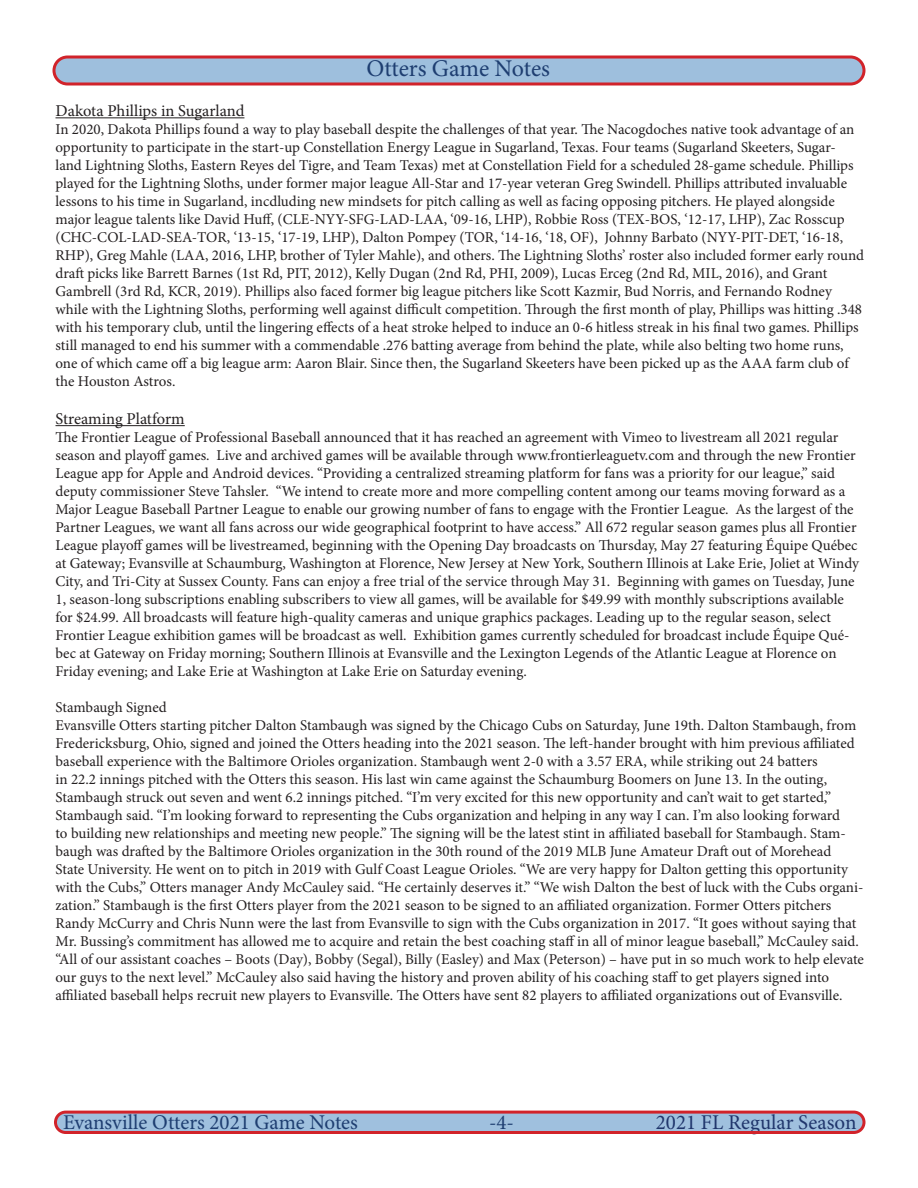
<style>
.page{position:relative;width:918px;height:1188px;background:#fff}
.page>*{position:absolute;margin:0;border:0;box-sizing:border-box;transform-origin:0 0}
.t1{font:24px "Minion Pro";letter-spacing:-.005em;color:#1e3e71}
.t2{font:21px "Minion Pro";color:#1e3e71}
.t3{font:21px "Minion Pro";color:#20366c}
.t4{font:16.5px "Minion Pro";color:#231f20}
.t5{font:15px/18px "Minion Pro";color:#231f20}
</style>
<div class="page">
<div style="left:54px;top:57px;width:810px;height:27px;background:#9ebfdd;border-radius:14px"></div>
<div style="left:52px;top:56px;width:814px;height:30px;border:3px solid #d1232a;border-radius:14px"></div>
<div style="left:55px;top:1112px;width:809px;height:21px;background:#9fc0de;border-radius:10px"></div>
<div style="left:54px;top:1111px;width:812px;height:23px;border:3px solid #d1232a;border-radius:10px"></div>
<hr style="left:56px;top:117px;width:188px;height:1px;background:#231f20">
<hr style="left:56px;top:425px;width:129px;height:1px;background:#231f20">
<p class="t1" style="left:366px;top:52px;width:185px">Otters Game Notes</p>
<p class="t4" style="left:56px;top:100px;width:190px">Dakota Phillips in Sugarland</p>
<p class="t5" style="left:56px;top:120px;width:810px">In 2020, Dakota Phillips found a way to play baseball despite the challenges of that year. The Nacogdoches native took advantage of an opportunity to participate in the start-up Constellation Energy League in Sugarland, Texas. Four teams (Sugarland Skeeters, Sugar&shy;land Lightning Sloths, Eastern Reyes del Tigre, and Team Texas) met at Constellation Field for a scheduled 28-game schedule. Phillips played for the Lightning Sloths, under former major league All-Star and 17-year veteran Greg Swindell. Phillips attributed invaluable lessons to his time in Sugarland, incdluding new mindsets for pitch calling as well as facing opposing pitchers. He played alongside major league talents like David Huff, (CLE-NYY-SFG-LAD-LAA, ‘09-16, LHP), Robbie Ross (TEX-BOS, ‘12-17, LHP), Zac Rosscup (CHC-COL-LAD-SEA-TOR, ‘13-15, ‘17-19, LHP), Dalton Pompey (TOR, ‘14-16, ‘18, OF), Johnny Barbato (NYY-PIT-DET, ‘16-18, RHP), Greg Mahle (LAA, 2016, LHP, brother of Tyler Mahle), and others. The Lightning Sloths’ roster also included former early round draft picks like Barrett Barnes (1st Rd, PIT, 2012), Kelly Dugan (2nd Rd, PHI, 2009), Lucas Erceg (2nd Rd, MIL, 2016), and Grant Gambrell (3rd Rd, KCR, 2019). Phillips also faced former big league pitchers like Scott Kazmir, Bud Norris, and Fernando Rodney while with the Lightning Sloths, performing well against difficult competition. Through the first month of play, Phillips was hitting .348 with his temporary club, until the lingering effects of a heat stroke helped to induce an 0-6 hitless streak in his final two games. Phillips still managed to end his summer with a commendable .276 batting average from behind the plate, while also belting two home runs, one of which came off a big league arm: Aaron Blair. Since then, the Sugarland Skeeters have been picked up as the AAA farm club of the Houston Astros.</p>
<p class="t4" style="left:56px;top:408px;width:131px">Streaming Platform</p>
<p class="t5" style="left:56px;top:428px;width:805px">The Frontier League of Professional Baseball announced that it has reached an agreement with Vimeo to livestream all 2021 regular season and playoff games. Live and archived games will be available through www.frontierleaguetv.com and through the new Frontier League app for Apple and Android devices. “Providing a centralized streaming platform for fans was a priority for our league,” said deputy commissioner Steve Tahsler. “We intend to create more and more compelling content among our teams moving forward as a Major League Baseball Partner League to enable our growing number of fans to engage with the Frontier League. As the largest of the Partner Leagues, we want all fans across our wide geographical footprint to have access.” All 672 regular season games plus all Frontier League playoff games will be livestreamed, beginning with the Opening Day broadcasts on Thursday, May 27 featuring Équipe Québec at Gateway; Evansville at Schaumburg, Washington at Florence, New Jersey at New York, Southern Illinois at Lake Erie, Joliet at Windy City, and Tri-City at Sussex County. Fans can enjoy a free trial of the service through May 31. Beginning with games on Tuesday, June 1, season-long subscriptions enabling subscribers to view all games, will be available for $49.99 with monthly subscriptions available for $24.99. All broadcasts will feature high-quality cameras and unique graphics packages. Leading up to the regular season, select Frontier League exhibition games will be broadcast as well. Exhibition games currently scheduled for broadcast include Équipe Qué&shy;bec at Gateway on Friday morning; Southern Illinois at Evansville and the Lexington Legends of the Atlantic League at Florence on Friday evening; and Lake Erie at Washington at Lake Erie on Saturday evening.</p>
<p class="t5" style="left:56px;top:698px;width:113px">Stambaugh Signed</p>
<p class="t5" style="left:56px;top:716px;width:802px">Evansville Otters starting pitcher Dalton Stambaugh was signed by the Chicago Cubs on Saturday, June 19th. Dalton Stambaugh, from</p>
<p class="t5" style="left:56px;top:734px;width:801px">Fredericksburg, Ohio, signed and joined the Otters heading into the 2021 season. The left-hander brought with him previous affiliated baseball experience with the Baltimore Orioles organization. Stambaugh went 2-0 with a 3.57 ERA, while striking out 24 batters</p>
<p class="t5" style="left:56px;top:770px;width:773px">in 22.2 innings pitched with the Otters this season. His last win came against the Schaumburg Boomers on June 13. In the outing,</p>
<p class="t5" style="left:56px;top:788px;width:777px">Stambaugh struck out seven and went 6.2 innings pitched. “I’m very excited for this new opportunity and can’t wait to get started,”</p>
<p class="t5" style="left:56px;top:806px;width:786px">Stambaugh said. “I’m looking forward to representing the Cubs organization and helping in any way I can. I’m also looking forward</p>
<p class="t5" style="left:56px;top:824px;width:792px">to building new relationships and meeting new people.” The signing will be the latest stint in affiliated baseball for Stambaugh. Stam&shy;baugh was drafted by the Baltimore Orioles organization in the 30th round of the 2019 MLB June Amateur Draft out of Morehead</p>
<p class="t5" style="left:56px;top:860px;width:794px">State University. He went on to pitch in 2019 with Gulf Coast League Orioles. “We are very happy for Dalton getting this opportunity</p>
<p class="t5" style="left:56px;top:878px;width:809px">with the Cubs,” Otters manager Andy McCauley said. “He certainly deserves it.” “We wish Dalton the best of luck with the Cubs organi&shy;zation.” Stambaugh is the first Otters player from the 2021 season to be signed to an affiliated organization. Former Otters pitchers</p>
<p class="t5" style="left:56px;top:914px;width:802px">Randy McCurry and Chris Nunn were the last from Evansville to sign with the Cubs organization in 2017. “It goes without saying that</p>
<p class="t5" style="left:56px;top:932px;width:805px">Mr. Bussing’s commitment has allowed me to acquire and retain the best coaching staff in all of minor league baseball,” McCauley said.</p>
<p class="t5" style="left:56px;top:950px;width:810px">“All of our assistant coaches – Boots (Day), Bobby (Segal), Billy (Easley) and Max (Peterson) – have put in so much work to help elevate our guys to the next level.” McCauley also said having the history and proven ability of his coaching staff to get players signed into</p>
<p class="t5" style="left:56px;top:986px;width:788px">affiliated baseball helps recruit new players to Evansville. The Otters have sent 82 players to affiliated organizations out of Evansville.</p>
<p class="t2" style="left:63px;top:1108px;width:296px">Evansville Otters 2021 Game Notes</p>
<p class="t2" style="left:489px;top:1108px;width:27px">-4-</p>
<p class="t3" style="left:656px;top:1108px;width:202px">2021 FL Regular Season</p>
</div>
